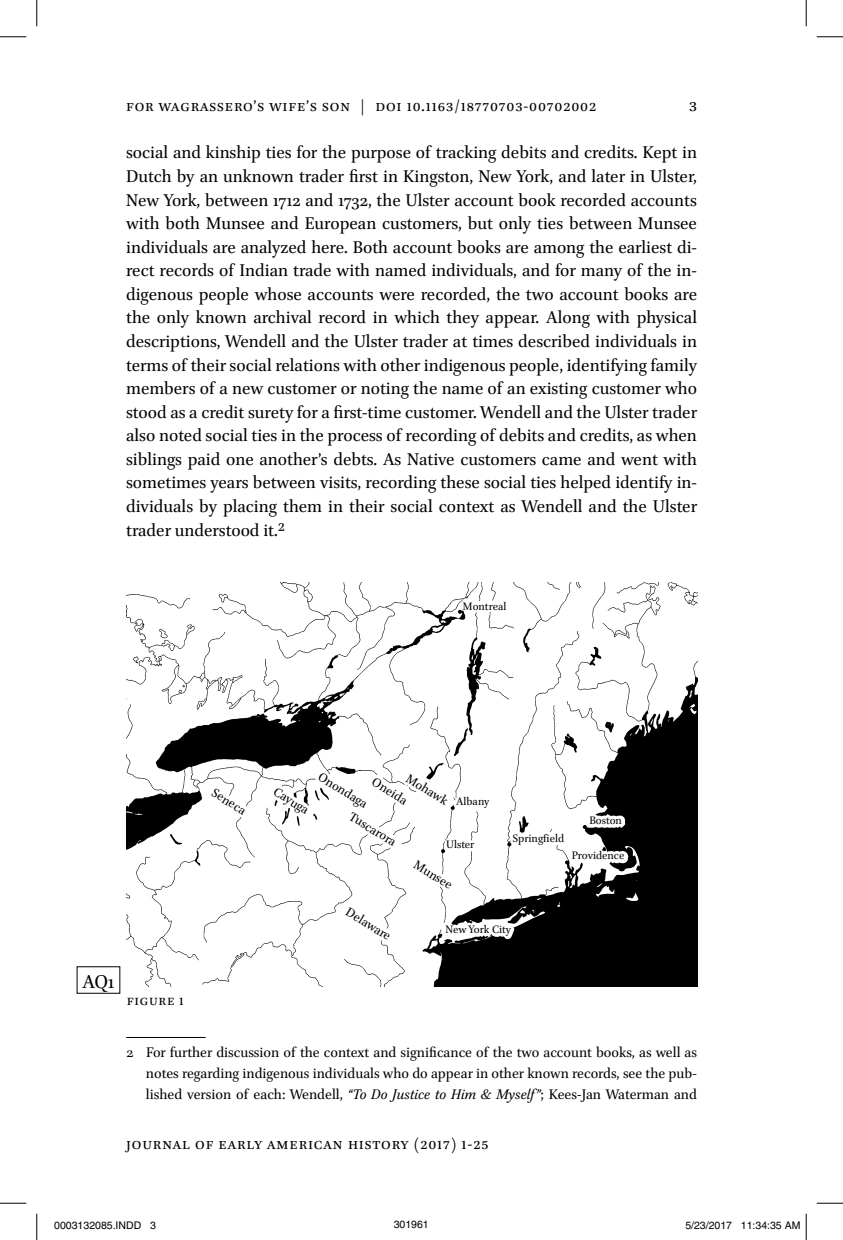
<style>
.page{position:relative;width:843px;height:1240px;background:#fff}
.page>*{position:absolute;margin:0;border:0;box-sizing:border-box;transform-origin:0 0}
.t1{font:21px "Brill";color:#000}
.TEXT{font:19.25px/23.6px "Brill";color:#000;text-align:justify}
.FOLIO{font:19.25px "Brill";color:#000}
.RRH{font:17.5px "Brill";letter-spacing:.05em;color:#000}
.FOOTNOTE{font:15.75px/21px "Brill";color:#000;text-align:justify}
.FIG_LEG{font:15.75px "Brill";letter-spacing:.05em;color:#000}
.t2{font:14px "Brill";color:#000}
.t3{font:12.25px "Brill";color:#000}
.t4{font:10.5px "Helvetica";color:#000}
.s1{font-style:italic}
</style>
<div class="page">
<hr style="left:126px;top:1037px;width:80px;height:1px;background:#000">
<img style="left:127px;top:582px;width:570px;height:404px">
<svg style="left:0;top:36px;width:26px;height:1px"></svg>
<svg style="left:816px;top:36px;width:26px;height:1px"></svg>
<svg style="left:0;top:1202px;width:26px;height:1px"></svg>
<svg style="left:816px;top:1202px;width:26px;height:1px"></svg>
<svg style="left:36px;top:0;width:1px;height:26px"></svg>
<svg style="left:36px;top:1213px;width:1px;height:26px"></svg>
<svg style="left:805px;top:0;width:1px;height:26px"></svg>
<div style="left:54px;top:1221px;width:6px;height:8px;border:1px solid #fff;border-radius:50%"></div>
<svg style="left:55px;top:1221px;width:5px;height:8px"></svg>
<svg style="left:805px;top:1213px;width:1px;height:26px"></svg>
<p class="RRH" style="left:126px;top:94px;width:471px">For Wagrassero’s Wife’s Son | doi 10.1163/18770703-00702002</p>
<p class="FOLIO" style="left:689px;top:92px;width:9px">3</p>
<p class="TEXT" style="left:126px;top:142px;width:572px">social and kinship ties for the purpose of tracking debits and credits. Kept in Dutch by an unknown trader first in Kingston, New York, and later in Ulster, New York, between 1712 and 1732, the Ulster account book recorded accounts with both Munsee and European customers, but only ties between Munsee individuals are analyzed here. Both account books are among the earliest di&shy;rect records of Indian trade with named individuals, and for many of the in&shy;digenous people whose accounts were recorded, the two account books are the only known archival record in which they appear. Along with physical descriptions, Wendell and the Ulster trader at times described individuals in terms of their social relations with other indigenous people, identifying family members of a new customer or noting the name of an existing customer who stood as a credit surety for a first-time customer. Wendell and the Ulster trader also noted social ties in the process of recording of debits and credits, as when siblings paid one another’s debts. As Native customers came and went with sometimes years between visits, recording these social ties helped identify in&shy;dividuals by placing them in their social context as Wendell and the Ulster trader understood it.2</p>
<p class="t3" style="left:463px;top:597px;width:45px">Montreal</p>
<p class="t1" style="left:83px;top:967px;width:33px">AQ1</p>
<p class="FIG_LEG" style="left:127px;top:989px;width:58px">Figure 1</p>
<p class="t2" style="left:218px;top:783px;width:39px;rotate:31deg">Seneca</p>
<p class="t2" style="left:279px;top:782px;width:40px;rotate:31deg">Cayuga</p>
<p class="t2" style="left:324px;top:767px;width:57px;rotate:31deg">Onondaga</p>
<p class="t2" style="left:378px;top:772px;width:41px;rotate:31deg">Oneida</p>
<p class="t2" style="left:412px;top:769px;width:48px;rotate:31deg">Mohawk</p>
<p class="t3" style="left:456px;top:793px;width:35px">Albany</p>
<p class="t3" style="left:446px;top:836px;width:30px">Ulster</p>
<p class="t3" style="left:513px;top:829px;width:53px">Springfield</p>
<p class="t2" style="left:355px;top:807px;width:54px;rotate:31deg">Tuscarora</p>
<p class="t2" style="left:352px;top:902px;width:52px;rotate:31deg">Delaware</p>
<p class="t2" style="left:419px;top:855px;width:44px;rotate:31deg">Munsee</p>
<p class="t3" style="left:445px;top:921px;width:67px">New York City</p>
<p class="t3" style="left:589px;top:811px;width:34px">Boston</p>
<p class="t3" style="left:571px;top:847px;width:54px">Providence</p>
<p class="FOOTNOTE" style="left:146px;top:1042px;width:552px;text-indent:-20px">2 For further discussion of the context and significance of the two account books, as well as notes regarding indigenous individuals who do appear in other known records, see the pub&shy;lished version of each: Wendell, <span class="s1">“To Do Justice to Him &amp; Myself”</span>; Kees-Jan Waterman and</p>
<p class="RRH" style="left:126px;top:1131px;width:363px">journal of early american history (2017) 1-25</p>
<p class="t4" style="left:393px;top:1218px;width:37px">301961</p>
<p class="t4" style="left:54px;top:1219px;width:103px">0003132085.INDD 3</p>
<p class="t4" style="left:685px;top:1219px;width:116px">5/23/2017 11:34:35 AM</p>
</div>
